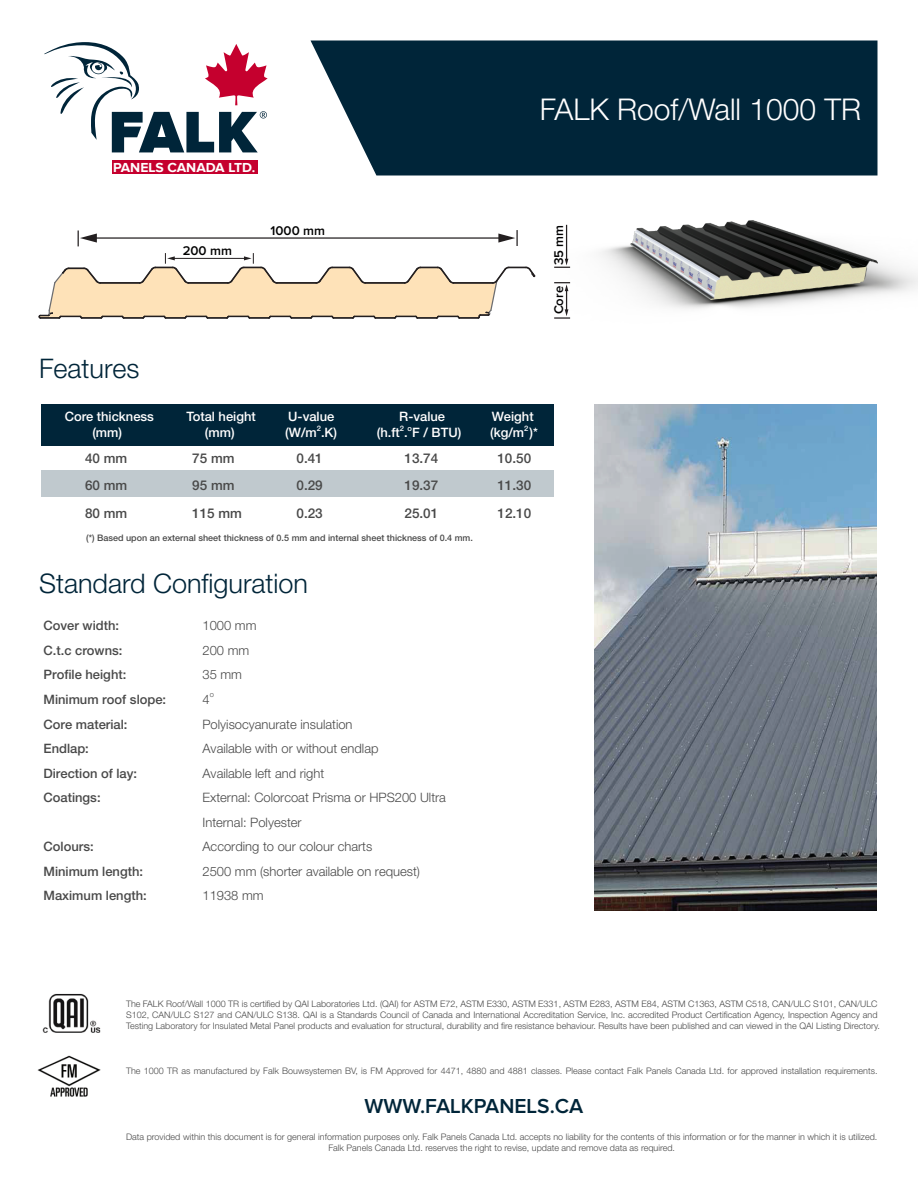
<style>
.page{position:relative;width:918px;height:1188px;background:#fff}
.page>*{position:absolute;margin:0;border:0;box-sizing:border-box;transform-origin:0 0}
.t1{font:300 30px "Helvetica Neue LT Std";color:#fff}
.t2{font:300 27px "Helvetica Neue LT Std";color:#002539}
.t3{font:600 21px "Proxima Nova";color:#002539}
.t4{font:500 13.5px "Helvetica Neue LT Std";color:#494949}
.t5{font:700 13.5px "Proxima Nova";color:#fff}
.t6{font:600 13.05px "Proxima Nova";color:#000001}
.t7{font:300 12.9px/24.6px "Helvetica Neue LT Std";color:#494949}
.t8{font:500 12.9px "Helvetica Neue LT Std";color:#494949}
.t9{font:500 12.9px "Helvetica Neue LT Std";color:#fff}
.t10{font:300 9px/10.8px "Helvetica Neue LT Std";color:#494949}
.t11{font:500 9px "Helvetica Neue LT Std";color:#494949}
.t12{font:300 7.5px "Helvetica Neue LT Std";color:#494949}
</style>
<div class="page">
<svg style="left:310px;top:40px;width:568px;height:136px;background:#113346"></svg>
<div style="left:112px;top:160px;width:145px;height:13px;background:#c5002e"></div>
<svg style="left:44px;top:42px;width:224px;height:110px"></svg>
<img style="left:42px;top:993px;width:59px;height:40px">
<img style="left:37px;top:1055px;width:64px;height:42px">
<img style="left:550px;top:162px;width:368px;height:157px">
<img style="left:594px;top:404px;width:282px;height:506px">
<div style="left:41px;top:404px;width:513px;height:42px;background:#002539"></div>
<div style="left:41px;top:471px;width:513px;height:26px;background:#c0c9ce"></div>
<svg style="left:38px;top:253px;width:498px;height:66px"></svg>
<hr style="left:94px;top:237px;width:407px;height:2px;background:#231f20">
<svg style="left:498px;top:230px;width:20px;height:16px"></svg>
<svg style="left:78px;top:230px;width:19px;height:16px"></svg>
<svg style="left:554px;top:282px;width:16px;height:37px"></svg>
<hr style="left:566px;top:225px;width:1px;height:35px;background:#231f20">
<svg style="left:554px;top:259px;width:16px;height:9px"></svg>
<h3 class="t5" style="left:113px;top:159px;width:144px">PANELS CANADA LTD.</h3>
<h3 class="t6" style="left:183px;top:245px;width:51px">200 mm</h3>
<h3 class="t6" style="left:271px;top:224px;width:56px">1000 mm</h3>
<h2 class="t2" style="left:39px;top:352px;width:102px">Features</h2>
<h1 class="t1" style="left:540px;top:91px;width:323px">FALK Roof/Wall 1000 TR</h1>
<h3 class="t6" style="left:553px;top:265px;width:42px;rotate:-90deg">35 mm</h3>
<h3 class="t6" style="left:553px;top:314px;width:30px;rotate:-90deg">Core</h3>
<h3 class="t9" style="left:65px;top:409px;width:91px">Core thickness</h3>
<h3 class="t9" style="left:186px;top:409px;width:71px">Total height</h3>
<h3 class="t9" style="left:288px;top:409px;width:48px">U-value</h3>
<h3 class="t9" style="left:399px;top:409px;width:47px">R-value</h3>
<h3 class="t9" style="left:492px;top:409px;width:43px">Weight</h3>
<h3 class="t9" style="left:92px;top:425px;width:31px">(mm)</h3>
<h3 class="t9" style="left:205px;top:425px;width:31px">(mm)</h3>
<h3 class="t9" style="left:285px;top:425px;width:53px">(W/m<sup>2</sup>.K)</h3>
<h3 class="t9" style="left:377px;top:425px;width:86px">(h.ft<sup>2</sup>.<sup>o</sup>F / BTU)</h3>
<h3 class="t9" style="left:490px;top:425px;width:49px">(kg/m<sup>2</sup> )*</h3>
<h3 class="t4" style="left:85px;top:451px;width:44px">40 mm</h3>
<h3 class="t4" style="left:192px;top:451px;width:44px">75 mm</h3>
<h3 class="t4" style="left:297px;top:451px;width:28px">0.41</h3>
<h3 class="t4" style="left:405px;top:451px;width:35px">13.74</h3>
<h3 class="t4" style="left:497px;top:451px;width:35px">10.50</h3>
<h3 class="t4" style="left:85px;top:477px;width:44px">60 mm</h3>
<h3 class="t4" style="left:192px;top:477px;width:44px">95 mm</h3>
<h3 class="t4" style="left:297px;top:477px;width:28px">0.29</h3>
<h3 class="t4" style="left:405px;top:477px;width:35px">19.37</h3>
<h3 class="t4" style="left:497px;top:477px;width:35px">11.30</h3>
<h3 class="t4" style="left:85px;top:506px;width:44px">80 mm</h3>
<h3 class="t4" style="left:192px;top:506px;width:51px">115 mm</h3>
<h3 class="t4" style="left:297px;top:506px;width:28px">0.23</h3>
<h3 class="t4" style="left:405px;top:506px;width:35px">25.01</h3>
<h3 class="t4" style="left:497px;top:506px;width:35px">12.10</h3>
<p class="t11" style="left:86px;top:533px;width:388px">(*) Based upon an external sheet thickness of 0.5 mm and internal sheet thickness of 0.4 mm.</p>
<h2 class="t2" style="left:39px;top:567px;width:271px">Standard Configuration</h2>
<h3 class="t8" style="left:44px;top:618px;width:77px">Cover width:</h3>
<h3 class="t7" style="left:202px;top:613px;width:56px">1000 mm</h3>
<h3 class="t8" style="left:44px;top:643px;width:81px">C.t.c crowns:</h3>
<h3 class="t7" style="left:202px;top:638px;width:48px">200 mm</h3>
<h3 class="t8" style="left:44px;top:667px;width:84px">Profile height:</h3>
<h3 class="t7" style="left:202px;top:662px;width:41px">35 mm</h3>
<h3 class="t8" style="left:44px;top:692px;width:124px">Minimum roof slope:</h3>
<h3 class="t7" style="left:202px;top:687px;width:9px">4</h3>
<p class="t12" style="left:210px;top:689px;width:6px">o</p>
<h3 class="t8" style="left:44px;top:716px;width:86px">Core material:</h3>
<h3 class="t7" style="left:202px;top:711px;width:152px">Polyisocyanurate insulation</h3>
<h3 class="t8" style="left:44px;top:741px;width:47px">Endlap:</h3>
<h3 class="t7" style="left:202px;top:736px;width:178px">Available with or without endlap</h3>
<h3 class="t8" style="left:44px;top:765px;width:95px">Direction of lay:</h3>
<h3 class="t7" style="left:202px;top:760px;width:123px">Available left and right</h3>
<h3 class="t8" style="left:44px;top:790px;width:59px">Coatings:</h3>
<h3 class="t7" style="left:202px;top:785px;width:245px">External: Colorcoat Prisma or HPS200 Ultra<br>Internal: Polyester</h3>
<h3 class="t8" style="left:44px;top:839px;width:52px">Colours:</h3>
<h3 class="t7" style="left:202px;top:834px;width:171px">According to our colour charts</h3>
<h3 class="t8" style="left:44px;top:864px;width:101px">Minimum length:</h3>
<h3 class="t7" style="left:202px;top:859px;width:219px">2500 mm (shorter available on request)</h3>
<h3 class="t8" style="left:44px;top:888px;width:105px">Maximum length:</h3>
<h3 class="t7" style="left:202px;top:883px;width:63px">11938 mm</h3>
<p class="t10" style="left:126px;top:998px;width:755px">The FALK Roof/Wall 1000 TR is certified by QAI Laboratories Ltd. (QAI) for ASTM E72, ASTM E330, ASTM E331, ASTM E283, ASTM E84, ASTM C1363, ASTM C518, CAN/ULC S101, CAN/ULC<br>S102, CAN/ULC S127 and CAN/ULC S138. QAI is a Standards Council of Canada and International Accreditation Service, Inc. accredited Product Certification Agency, Inspection Agency and<br>Testing Laboratory for Insulated Metal Panel products and evaluation for structural, durability and fire resistance behaviour. Results have been published and can viewed in the QAI Listing Directory.</p>
<p class="t10" style="left:126px;top:1066px;width:753px">The 1000 TR as manufactured by Falk Bouwsystemen BV, is FM Approved for 4471, 4880 and 4881 classes. Please contact Falk Panels Canada Ltd. for approved installation requirements.</p>
<h3 class="t3" style="left:364px;top:1096px;width:220px">WWW.FALKPANELS.CA</h3>
<p class="t10" style="left:126px;top:1132px;width:753px;text-align:center">Data provided within this document is for general information purposes only. Falk Panels Canada Ltd. accepts no liability for the contents of this information or for the manner in which it is utilized.<br>Falk Panels Canada Ltd. reserves the right to revise, update and remove data as required.</p>
</div>
